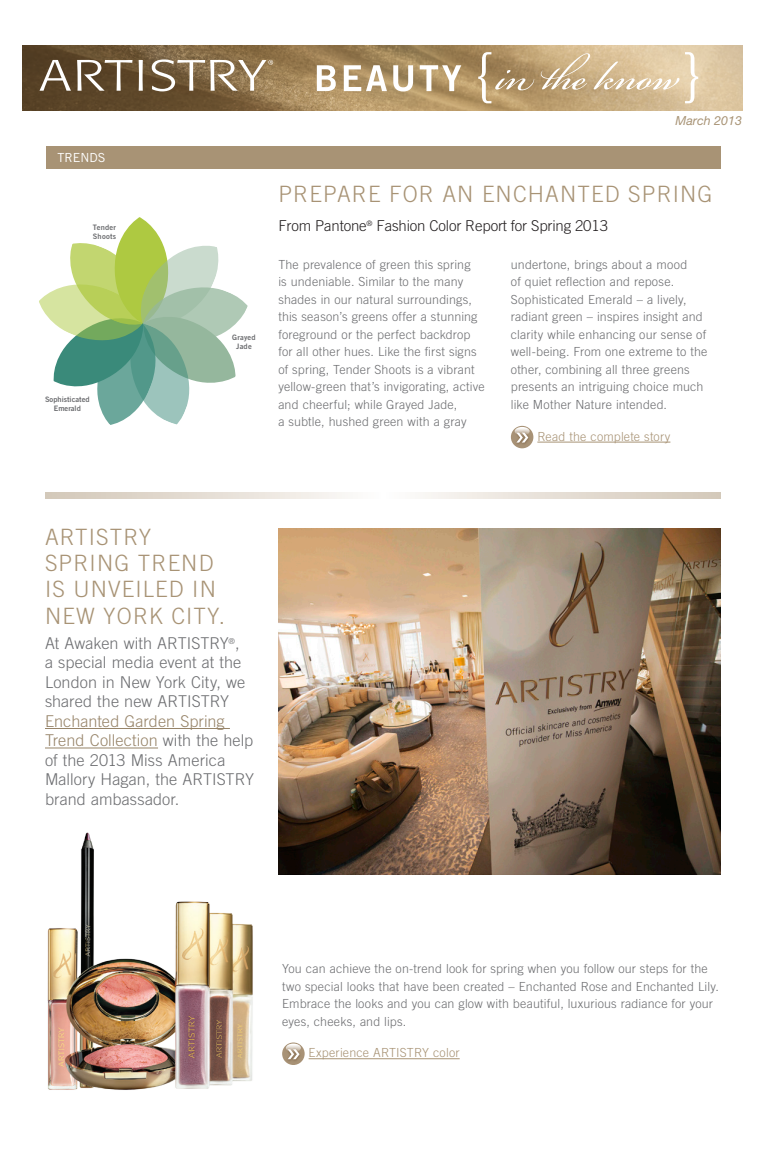
<style>
.page{position:relative;width:765px;height:1170px;background:#fff}
.page>*{position:absolute;margin:0;border:0;box-sizing:border-box;transform-origin:0 0}
.t1{font:300 22.5px/26.2px "Trade Gothic LT Std";letter-spacing:.05em;color:#a89375}
.t2{font:300 16.25px/19.5px "Trade Gothic LT Std";letter-spacing:.005em;color:#6c6d70}
.t3{font:300 15px "Trade Gothic LT Std";letter-spacing:-.01em;color:#231f20}
.t4{font:300 12.5px/17.5px "Trade Gothic LT Std";letter-spacing:.015em;color:#6c6d70}
.t5{font:300 12.5px "Trade Gothic LT Std";letter-spacing:.015em;color:#a89375}
.t6{font:italic 12.5px "Helvetica Neue LT Std";color:#a89375}
.t7{font:12.5px "Trade Gothic LT Std";color:#fff}
.t8{font:7.5px/9px "Trade Gothic LT Std Bd 2";letter-spacing:.005em;color:#6c6d70;text-align:center}
.t9{font:7.5px/9px "Trade Gothic LT Std Bd 2";letter-spacing:.035em;color:#6c6d70}
.t10{font:7.5px/9px "Trade Gothic LT Std Bd 2";letter-spacing:.03em;color:#6c6d70;text-align:center}
.s1{color:#978469}
</style>
<div class="page">
<img style="left:22px;top:45px;width:720px;height:65px">
<svg style="left:40px;top:60px;width:31px;height:31px"></svg>
<svg style="left:139px;top:60px;width:4px;height:31px"></svg>
<svg style="left:77px;top:60px;width:56px;height:31px"></svg>
<svg style="left:152px;top:59px;width:121px;height:32px"></svg>
<svg style="left:478px;top:52px;width:220px;height:51px;background:#cdb690"></svg>
<svg style="left:420px;top:65px;width:41px;height:26px"></svg>
<svg style="left:393px;top:65px;width:20px;height:26px"></svg>
<svg style="left:344px;top:65px;width:43px;height:26px"></svg>
<svg style="left:317px;top:65px;width:19px;height:26px"></svg>
<svg style="left:39px;top:217px;width:209px;height:208px"></svg>
<div style="left:46px;top:146px;width:675px;height:23px;background:#a89375"></div>
<hr style="left:309px;top:1058px;width:151px;height:1px;background:#a89375">
<svg style="left:282px;top:1042px;width:23px;height:23px"></svg>
<img style="left:284px;top:1046px;width:19px;height:16px">
<svg style="left:286px;top:1044px;width:15px;height:21px"></svg>
<svg style="left:423px;top:492px;width:298px;height:6px;background:#e4ddd4"></svg>
<svg style="left:46px;top:492px;width:299px;height:6px;background:#e4ddd4"></svg>
<hr style="left:537px;top:442px;width:133px;height:1px;background:#a89375">
<svg style="left:511px;top:426px;width:22px;height:22px"></svg>
<img style="left:513px;top:430px;width:19px;height:16px">
<svg style="left:515px;top:427px;width:15px;height:21px"></svg>
<img style="left:278px;top:529px;width:443px;height:346px">
<img style="left:47px;top:832px;width:206px;height:258px">
<hr style="left:45px;top:728px;width:185px;height:1px;background:#978469">
<hr style="left:45px;top:748px;width:113px;height:1px;background:#978469">
<p class="t7" style="left:58px;top:150px;width:49px">TRENDS</p>
<p class="t9" style="left:93px;top:223px;width:25px">Tender<br>Shoots</p>
<p class="t8" style="left:45px;top:395px;width:46px">Sophisticated<br>Emerald</p>
<p class="t6" style="left:676px;top:113px;width:68px">March 2013</p>
<p class="t10" style="left:232px;top:332px;width:25px">Grayed<br>Jade</p>
<h1 class="t1" style="left:278px;top:181px;width:436px">PREPARE FOR AN ENCHANTED SPRING</h1>
<p class="t3" style="left:278px;top:216px;width:331px">From Pantone<sup>®</sup> Fashion Color Report for Spring 2013</p>
<p class="t4" style="left:511px;top:256px;width:198px">undertone, brings about a mood<br>of quiet reflection and repose.<br>Sophisticated Emerald – a lively, radiant green – inspires insight and clarity while enhancing our sense of well-being. From one extreme to the other, combining all three greens presents an intriguing choice much like Mother Nature intended.</p>
<p class="t5" style="left:537px;top:429px;width:135px">Read the complete story</p>
<p class="t4" style="left:278px;top:256px;width:208px">The prevalence of green this spring<br>is undeniable. Similar to the many shades in our natural surroundings, this season’s greens offer a stunning foreground or the perfect backdrop for all other hues. Like the first signs of spring, Tender Shoots is a vibrant yellow-green that’s invigorating, active and cheerful; while Grayed Jade,<br>a subtle, hushed green with a gray</p>
<h1 class="t1" style="left:45px;top:524px;width:182px">ARTISTRY<br>SPRING TREND<br>IS UNVEILED IN<br>NEW YORK CITY.</h1>
<h2 class="t2" style="left:45px;top:633px;width:202px">At Awaken with ARTISTRY<sup>®</sup>, a special media event at the<br>London in New York City, we shared the new ARTISTRY</h2>
<h2 class="t2" style="left:45px;top:711px;width:211px"><span class="s1">Enchanted Garden Spring<br>Trend Collection</span> with the help of the 2013 Miss America<br>Mallory Hagan, the ARTISTRY brand ambassador.</h2>
<p class="t4" style="left:282px;top:960px;width:438px">You can achieve the on-trend look for spring when you follow our steps for the two special looks that have been created – Enchanted Rose and Enchanted Lily.<br>Embrace the looks and you can glow with beautiful, luxurious radiance for your eyes, cheeks, and lips.</p>
<p class="t5" style="left:309px;top:1046px;width:153px">Experience ARTISTRY color</p>
</div>
